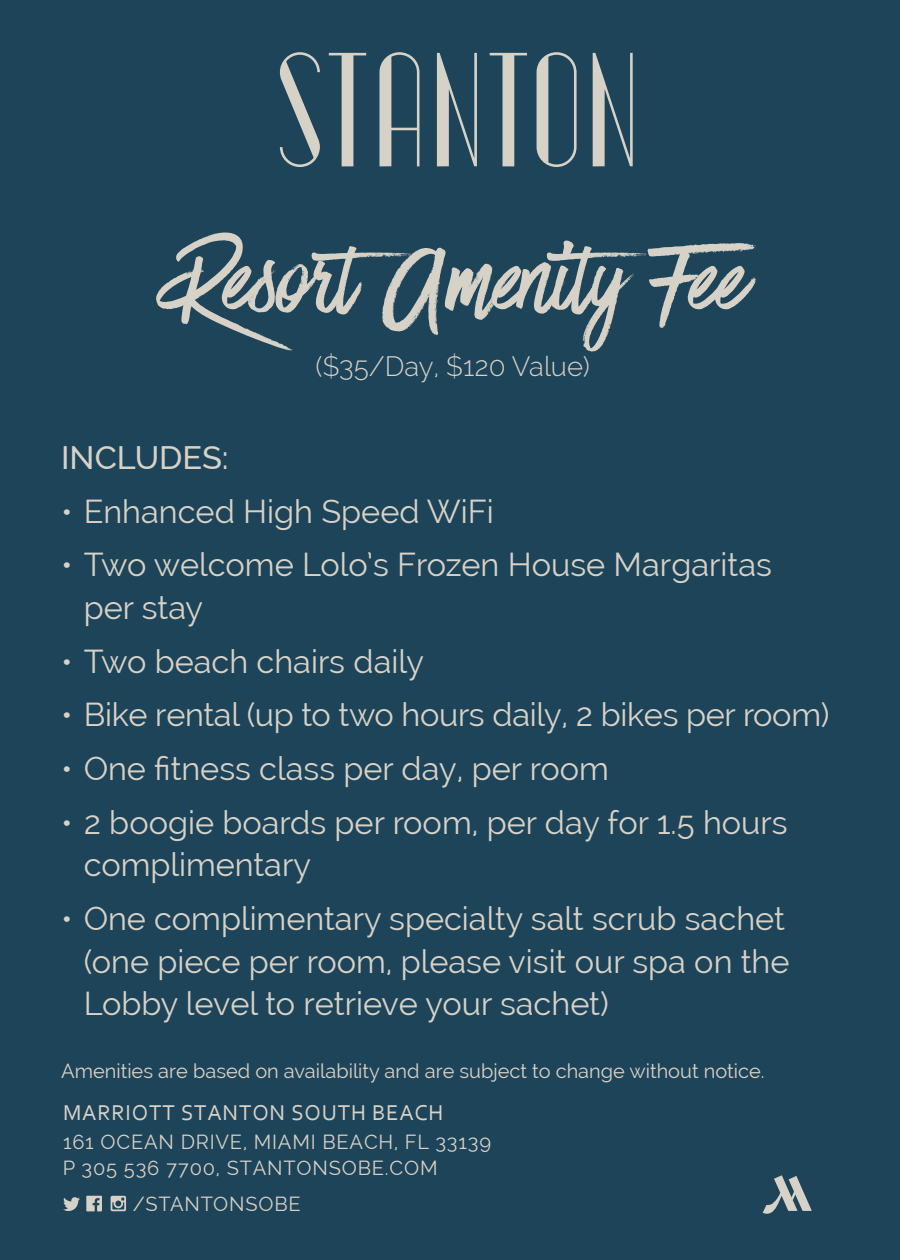
<style>
.page{position:relative;width:900px;height:1260px;background:#1d4458}
.page>*{position:absolute;margin:0;border:0;box-sizing:border-box;transform-origin:0 0}
.t1{font:112.5px "Have Heart One";color:#d7d2c8}
.t2{font:32.5px/42.5px "Raleway";color:#d7d2c8}
.t3{font:500 32.5px "Raleway";color:#d7d2c8}
.t4{font:300 27.5px "Raleway";color:#d7d2c8}
.t5{font:22.5px "Corbel";letter-spacing:.035em;color:#d7d2c8}
.t6{font:20px/26.8px "Raleway";letter-spacing:.04em;color:#d7d2c8}
.t7{font:20px "Raleway";color:#d7d2c8}
</style>
<div class="page">
<svg style="left:63px;top:1197px;width:17px;height:14px"></svg>
<svg style="left:111px;top:1196px;width:15px;height:15px"></svg>
<svg style="left:86px;top:1196px;width:16px;height:15px"></svg>
<svg style="left:379px;top:52px;width:41px;height:114px"></svg>
<svg style="left:537px;top:52px;width:40px;height:115px"></svg>
<svg style="left:329px;top:53px;width:37px;height:113px"></svg>
<svg style="left:490px;top:53px;width:37px;height:113px"></svg>
<svg style="left:280px;top:52px;width:40px;height:115px"></svg>
<svg style="left:593px;top:53px;width:40px;height:113px"></svg>
<svg style="left:437px;top:53px;width:40px;height:113px"></svg>
<svg style="left:763px;top:1175px;width:49px;height:39px"></svg>
<p class="t1" style="left:162px;top:219px;width:598px">ResortAmenity Fee</p>
<p class="t4" style="left:316px;top:351px;width:276px">($35/Day, $120 Value)</p>
<p class="t3" style="left:61px;top:439px;width:169px">INCLUDES:</p>
<p class="t2" style="left:61px;top:490px;width:434px">• Enhanced High Speed WiFi</p>
<p class="t2" style="left:84px;top:544px;width:690px;text-indent:-22px">• Two welcome Lolo’s Frozen House Margaritas per stay</p>
<p class="t2" style="left:61px;top:640px;width:364px">• Two beach chairs daily</p>
<p class="t2" style="left:61px;top:694px;width:770px">• Bike rental (up to two hours daily, 2 bikes per room)</p>
<p class="t2" style="left:61px;top:747px;width:549px">• One fitness class per day, per room</p>
<p class="t2" style="left:84px;top:801px;width:705px;text-indent:-22px">• 2 boogie boards per room, per day for 1.5 hours complimentary</p>
<p class="t2" style="left:84px;top:897px;width:707px;text-indent:-22px">• One complimentary specialty salt scrub sachet (one piece per room, please visit our spa on the<br>Lobby level to retrieve your sachet)</p>
<p class="t7" style="left:61px;top:1059px;width:705px">Amenities are based on availability and are subject to change without notice.</p>
<p class="t5" style="left:63px;top:1098px;width:382px">MARRIOTT STANTON SOUTH BEACH</p>
<p class="t6" style="left:63px;top:1128px;width:430px">161 OCEAN DRIVE, MIAMI BEACH, FL 33139<br>P 305 536 7700, STANTONSOBE.COM</p>
<p class="t6" style="left:133px;top:1191px;width:170px">/STANTONSOBE</p>
</div>
